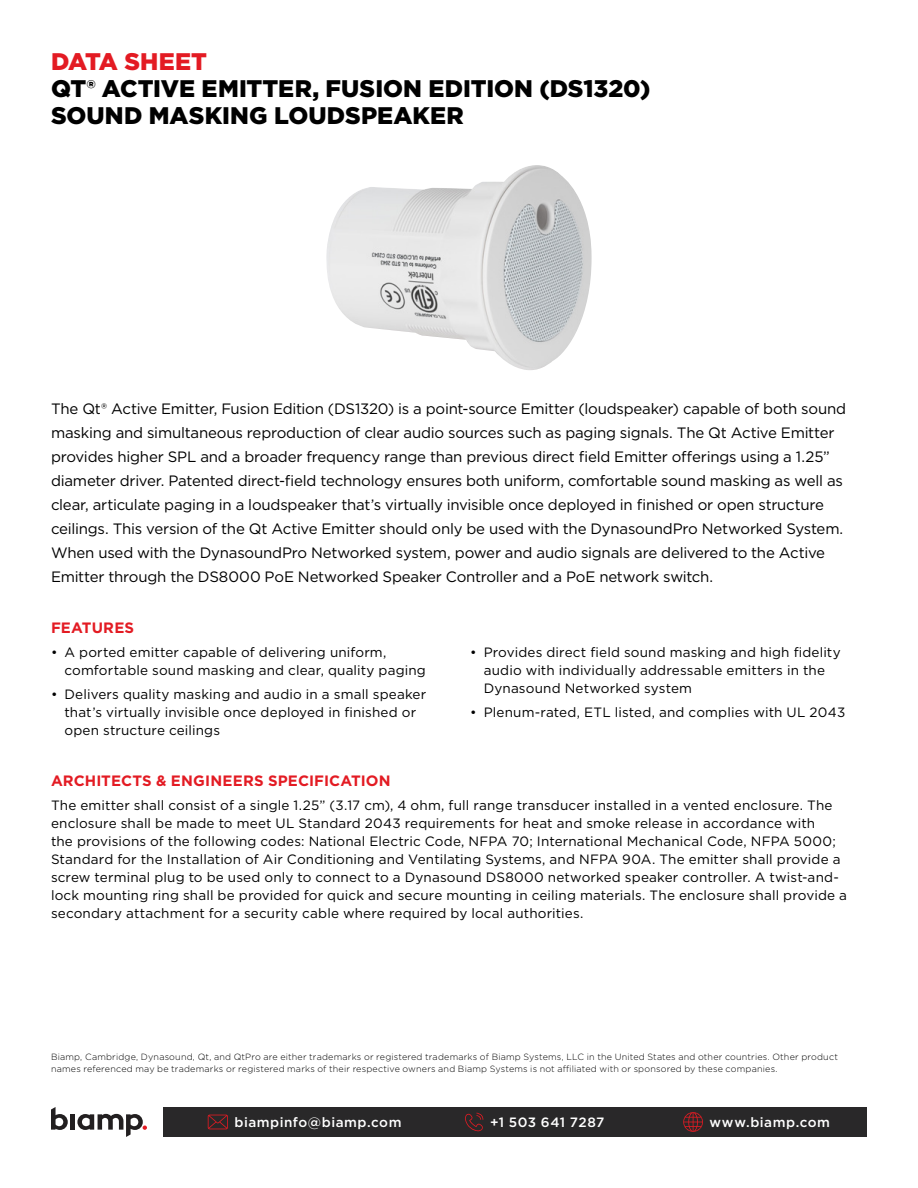
<style>
.page{position:relative;width:918px;height:1188px;background:#fff}
.page>*{position:absolute;margin:0;border:0;box-sizing:border-box;transform-origin:0 0}
.t1{font:900 24px/27px "Gotham";color:#000}
.t2{font:900 24px "Gotham";color:#e31b23}
.t3{font:15px/24px "Gotham";letter-spacing:-.015em;color:#000}
.t4{font:700 15px "Gotham";letter-spacing:.005em;color:#e31b23}
.t5{font:13.5px/18px "Gotham";letter-spacing:.01em;color:#000}
.t6{font:500 13.5px "Gotham";letter-spacing:.035em;color:#fff}
.t7{font:300 9px/12px "Gotham";letter-spacing:.02em;color:#000}
</style>
<div class="page">
<svg style="left:51px;top:1107px;width:17px;height:23px"></svg>
<div style="left:70px;top:1114px;width:5px;height:16px;background:#221f20"></div>
<svg style="left:77px;top:1114px;width:70px;height:23px"></svg>
<div style="left:164px;top:1107px;width:703px;height:30px;background:#292829"></div>
<svg style="left:208px;top:1115px;width:20px;height:14px"></svg>
<svg style="left:465px;top:1113px;width:18px;height:18px"></svg>
<svg style="left:683px;top:1112px;width:20px;height:20px"></svg>
<img style="left:326px;top:165px;width:266px;height:205px">
<h1 class="t2" style="left:51px;top:45px;width:158px">DATA SHEET</h1>
<h1 class="t1" style="left:51px;top:75px;width:601px">QT® ACTIVE EMITTER, FUSION EDITION (DS1320)<br>SOUND MASKING LOUDSPEAKER</h1>
<p class="t3" style="left:51px;top:397px;width:797px">The Qt® Active Emitter, Fusion Edition (DS1320) is a point-source Emitter (loudspeaker) capable of both sound masking and simultaneous reproduction of clear audio sources such as paging signals. The Qt Active Emitter provides higher SPL and a broader frequency range than previous direct field Emitter offerings using a 1.25” diameter driver. Patented direct-field technology ensures both uniform, comfortable sound masking as well as clear, articulate paging in a loudspeaker that’s virtually invisible once deployed in finished or open structure ceilings. This version of the Qt Active Emitter should only be used with the DynasoundPro Networked System.<br>When used with the DynasoundPro Networked system, power and audio signals are delivered to the Active Emitter through the DS8000 PoE Networked Speaker Controller and a PoE network switch.</p>
<p class="t4" style="left:51px;top:617px;width:85px">FEATURES</p>
<p class="t5" style="left:64px;top:643px;width:363px;text-indent:-14px">• A ported emitter capable of delivering uniform, comfortable sound masking and clear, quality paging</p>
<p class="t5" style="left:64px;top:685px;width:363px;text-indent:-14px">• Delivers quality masking and audio in a small speaker that’s virtually invisible once deployed in finished or open structure ceilings</p>
<p class="t5" style="left:484px;top:643px;width:358px;text-indent:-14px">• Provides direct field sound masking and high fidelity audio with individually addressable emitters in the<br>Dynasound Networked system</p>
<p class="t5" style="left:470px;top:703px;width:377px">• Plenum-rated, ETL listed, and complies with UL 2043</p>
<p class="t4" style="left:51px;top:771px;width:341px">ARCHITECTS &amp; ENGINEERS SPECIFICATION</p>
<p class="t5" style="left:51px;top:796px;width:798px">The emitter shall consist of a single 1.25” (3.17 cm), 4 ohm, full range transducer installed in a vented enclosure. The enclosure shall be made to meet UL Standard 2043 requirements for heat and smoke release in accordance with<br>the provisions of the following codes: National Electric Code, NFPA 70; International Mechanical Code, NFPA 5000; Standard for the Installation of Air Conditioning and Ventilating Systems, and NFPA 90A. The emitter shall provide a screw terminal plug to be used only to connect to a Dynasound DS8000 networked speaker controller. A twist-and&shy;lock mounting ring shall be provided for quick and secure mounting in ceiling materials. The enclosure shall provide a secondary attachment for a security cable where required by local authorities.</p>
<p class="t7" style="left:51px;top:1051px;width:789px">Biamp, Cambridge, Dynasound, Qt, and QtPro are either trademarks or registered trademarks of Biamp Systems, LLC in the United States and other countries. Other product names referenced may be trademarks or registered marks of their respective owners and Biamp Systems is not affiliated with or sponsored by these companies.</p>
<p class="t6" style="left:234px;top:1114px;width:169px">biampinfo@biamp.com</p>
<p class="t6" style="left:490px;top:1114px;width:116px">+1 503 641 7287</p>
<p class="t6" style="left:710px;top:1114px;width:122px">www.biamp.com</p>
</div>
